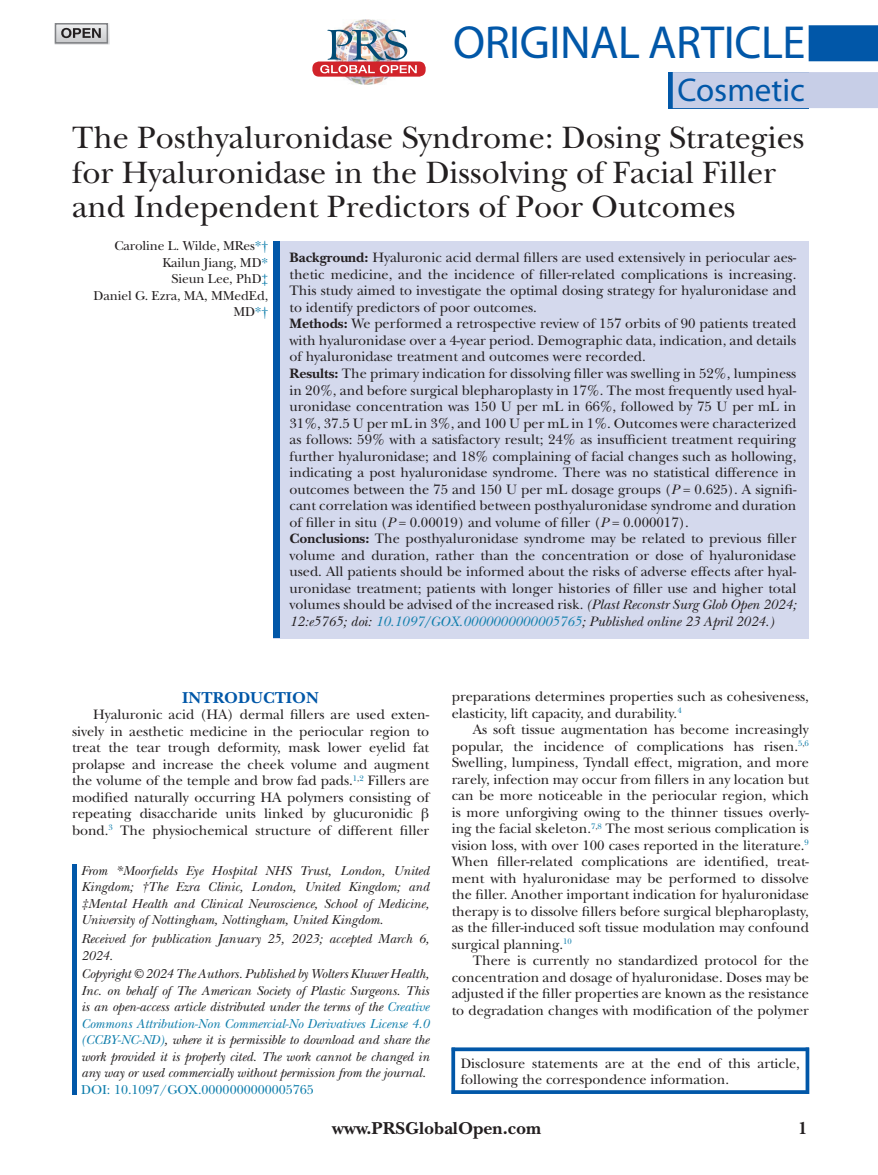
<style>
.page{position:relative;width:878px;height:1175px;background:#fff}
.page>*{position:absolute;margin:0;border:0;box-sizing:border-box;transform-origin:0 0}
.t1{font:46.5px "Myriad Pro";letter-spacing:-.01em;color:#0157a8}
.t2{font:33px "Myriad Pro";color:#0157a8}
.t3{font:32.25px/34.5px "New Baskerville Std";color:#231f20}
.t4{font:700 18px "New Baskerville Std";color:#231f20}
.t5{font:700 16.5px "New Baskerville Std";color:#0157a8}
.t6{font:14.25px/16.5px "New Baskerville Std";color:#231f20;text-align:justify}
.t7{font:italic 13.5px/16.5px "New Baskerville Std";color:#231f20;text-align:justify}
.t8{font:13.5px/16.5px "New Baskerville Std";letter-spacing:-.01em;color:#231f20;text-align:right}
.t9{font:13.5px "New Baskerville Std";color:#0f7eac}
.s1{color:#0f7eac}
.s2{font-weight:700}
.s3{font-style:italic}
.s4{font-style:italic;color:#0f7eac}
.s5{font-family:"Gandhari Unicode"}
</style>
<div class="page">
<div style="left:668px;top:72px;width:141px;height:36px;background:#0157a8"></div>
<div style="left:672px;top:72px;width:206px;height:36px;background:#c7cee7"></div>
<div style="left:808px;top:25px;width:70px;height:36px;background:#0157a8"></div>
<img style="left:343px;top:20px;width:48px;height:64px">
<div style="left:312px;top:61px;width:113px;height:16px;background:#d1232a;border-radius:7px"></div>
<img style="left:320px;top:29px;width:97px;height:44px">
<div style="left:274px;top:126px;width:534px;height:512px;background:#d4d9ed"></div>
<div style="left:274px;top:240px;width:6px;height:76px;background:#0157a8"></div>
<div style="left:274px;top:306px;width:6px;height:60px;background:#0157a8"></div>
<div style="left:274px;top:355px;width:6px;height:176px;background:#0157a8"></div>
<div style="left:274px;top:520px;width:6px;height:118px;background:#0157a8"></div>
<hr style="left:72px;top:864px;width:4px;height:66px;background:#0157a8">
<hr style="left:72px;top:930px;width:4px;height:35px;background:#0157a8">
<hr style="left:72px;top:965px;width:4px;height:118px;background:#0157a8">
<hr style="left:72px;top:1081px;width:4px;height:13px;background:#0157a8">
<div style="left:272px;top:126px;width:536px;height:115px;background:#fff"></div>
<img style="left:54px;top:23px;width:55px;height:22px">
<svg style="left:451px;top:1047px;width:4px;height:47px"></svg>
<svg style="left:805px;top:1047px;width:4px;height:47px"></svg>
<svg style="left:452px;top:1047px;width:356px;height:4px"></svg>
<svg style="left:452px;top:1090px;width:356px;height:4px"></svg>
<div style="left:55px;top:23px;width:53px;height:21px;border:2px solid #808285"></div>
<svg style="left:61px;top:28px;width:40px;height:10px"></svg>
<h1 class="t1" style="left:453px;top:14px;width:354px">ORIGINAL ARTICLE</h1>
<h2 class="t2" style="left:677px;top:69px;width:129px">COSMETIC</h2>
<h3 class="t3" style="left:72px;top:121px;width:734px">The Posthyaluronidase Syndrome: Dosing Strategies for Hyaluronidase in the Dissolving of Facial Filler and Independent Predictors of Poor Outcomes</h3>
<p class="t8" style="left:94px;top:238px;width:176px">Caroline L. Wilde, MRes<span class="s1">*†<br></span>Kailun Jiang, MD<span class="s1">*<br></span>Sieun Lee, PhD<span class="s1">‡<br></span>Daniel G. Ezra, MA, MMedEd,<br>MD<span class="s1">*†</span></p>
<p class="t6" style="left:289px;top:250px;width:508px;text-align:left"><span class="s2">Background:</span> Hyaluronic acid dermal fillers are used extensively in periocular aes&shy;thetic medicine, and the incidence of filler-related complications is increasing.<br>This study aimed to investigate the optimal dosing strategy for hyaluronidase and to identify predictors of poor outcomes.<br><span class="s2">Methods:</span> We performed a retrospective review of 157 orbits of 90 patients treated with hyaluronidase over a 4-year period. Demographic data, indication, and details of hyaluronidase treatment and outcomes were recorded.<br><span class="s2">Results:</span> The primary indication for dissolving filler was swelling in 52%, lumpiness in 20%, and before surgical blepharoplasty in 17%. The most frequently used hyal&shy;uronidase concentration was 150 U per mL in 66%, followed by 75 U per mL in 31%, 37.5 U per mL in 3%, and 100 U per mL in 1%. Outcomes were characterized as follows: 59% with a satisfactory result; 24% as insufficient treatment requiring further hyaluronidase; and 18% complaining of facial changes such as hollowing, indicating a post hyaluronidase syndrome. There was no statistical difference in outcomes between the 75 and 150 U per mL dosage groups (<span class="s3">P</span> = 0.625). A signifi&shy;cant correlation was identified between posthyaluronidase syndrome and duration of filler in situ (<span class="s3">P</span> = 0.00019) and volume of filler (<span class="s3">P</span> = 0.000017).<br><span class="s2">Conclusions:</span> The posthyaluronidase syndrome may be related to previous filler volume and duration, rather than the concentration or dose of hyaluronidase used. All patients should be informed about the risks of adverse effects after hyal&shy;uronidase treatment; patients with longer histories of filler use and higher total volumes should be advised of the increased risk. <span class="s3">(Plast Reconstr Surg Glob Open 2024; 12:e5765; doi:</span> <span class="s4">10.1097/GOX.0000000000005765</span><span class="s3">; Published online 23 April 2024.)</span></p>
<p class="t5" style="left:182px;top:688px;width:138px">INTRODUCTION</p>
<p class="t6" style="left:72px;top:706px;width:359px;text-indent:21px">Hyaluronic acid (HA) dermal fillers are used exten&shy;sively in aesthetic medicine in the periocular region to treat the tear trough deformity, mask lower eyelid fat prolapse and increase the cheek volume and augment the volume of the temple and brow fad pads.<sup>1</sup><sup>,</sup><sup>2</sup> Fillers are modified naturally occurring HA polymers consisting of repeating disaccharide units linked by glucuronidic <span class="s5">β </span>bond.<sup>3</sup> The physiochemical structure of different filler</p>
<p class="t7" style="left:81px;top:862px;width:350px">From *Moorfields Eye Hospital NHS Trust, London, United Kingdom; †The Ezra Clinic, London, United Kingdom; and ‡Mental Health and Clinical Neuroscience, School of Medicine, University of Nottingham, Nottingham, United Kingdom.</p>
<p class="t7" style="left:81px;top:930px;width:349px">Received for publication January 25, 2023; accepted March 6,<br>2024.</p>
<p class="t7" style="left:81px;top:965px;width:350px">Copyright © 2024 The Authors. Published by Wolters Kluwer Health, Inc. on behalf of The American Society of Plastic Surgeons. This is an open-access article distributed under the terms of the <span class="s1">Creative Commons Attribution-Non Commercial-No Derivatives License 4.0 (CCBY-NC-ND)</span>, where it is permissible to download and share the work provided it is properly cited. The work cannot be changed in any way or used commercially without permission from the journal.</p>
<p class="t9" style="left:81px;top:1081px;width:234px">DOI: 10.1097/GOX.0000000000005765</p>
<p class="t6" style="left:451px;top:688px;width:359px">preparations determines properties such as cohesiveness, elasticity, lift capacity, and durability.<sup>4</sup></p>
<p class="t6" style="left:451px;top:721px;width:359px;text-indent:21px">As soft tissue augmentation has become increasingly popular, the incidence of complications has risen.<sup>5</sup><sup>,</sup><sup>6<br></sup>Swelling, lumpiness, Tyndall effect, migration, and more rarely, infection may occur from fillers in any location but can be more noticeable in the periocular region, which is more unforgiving owing to the thinner tissues overly&shy;ing the facial skeleton.<sup>7</sup><sup>,</sup><sup>8</sup> The most serious complication is vision loss, with over 100 cases reported in the literature.<sup>9<br></sup>When filler-related complications are identified, treat&shy;ment with hyaluronidase may be performed to dissolve the filler. Another important indication for hyaluronidase therapy is to dissolve fillers before surgical blepharoplasty, as the filler-induced soft tissue modulation may confound surgical planning.<sup>10</sup></p>
<p class="t6" style="left:451px;top:952px;width:359px;text-indent:21px">There is currently no standardized protocol for the concentration and dosage of hyaluronidase. Doses may be adjusted if the filler properties are known as the resistance to degradation changes with modification of the polymer</p>
<p class="t6" style="left:460px;top:1054px;width:341px">Disclosure statements are at the end of this article, following the correspondence information.</p>
<p class="t4" style="left:332px;top:1118px;width:210px">www.PRSGlobalOpen.com</p>
<p class="t4" style="left:798px;top:1118px;width:11px">1</p>
</div>
